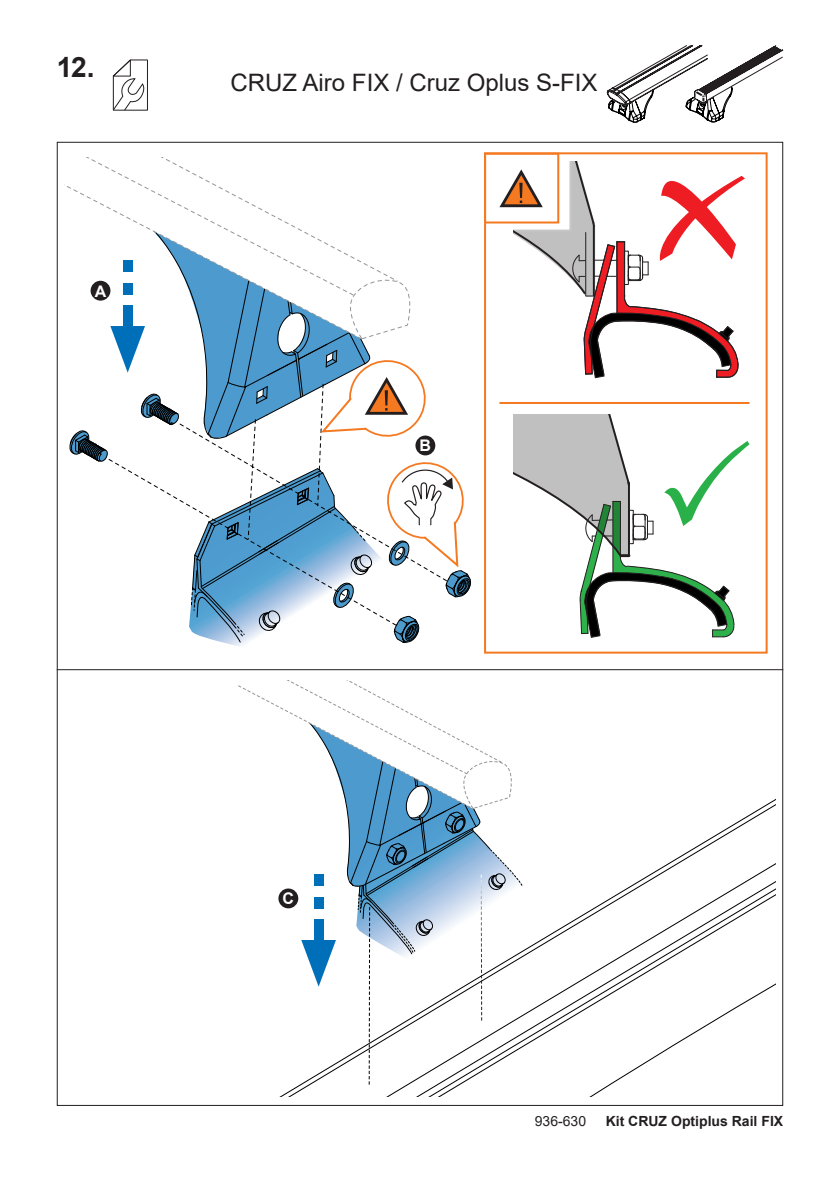
<style>
.page{position:relative;width:840px;height:1191px;background:#fff}
.page>*{position:absolute;margin:0;border:0;box-sizing:border-box;transform-origin:0 0}
.textos_medianos_14p{font:700 28px "Arial";color:#231f20}
.textos_pequeños_9p{font:24px "Arial";color:#231f20}
.numero_blanco_12p_en_circulo_negro{font:700 16px "Arial";color:#fff}
.t1{font:700 14px "Arial";color:#231f20}
.t2{font:14px "Arial";color:#231f20}
</style>
<div class="page">
<svg style="left:281px;top:800px;width:493px;height:296px"></svg>
<svg style="left:238px;top:680px;width:285px;height:404px"></svg>
<div style="left:313px;top:897px;width:10px;height:11px;background:#006fba"></div>
<div style="left:313px;top:919px;width:10px;height:25px;background:#006fba"></div>
<svg style="left:112px;top:59px;width:36px;height:52px"></svg>
<svg style="left:606px;top:45px;width:177px;height:78px"></svg>
<hr style="left:57px;top:669px;width:725px;height:1px;background:#231f20">
<div style="left:278px;top:888px;width:20px;height:20px;background:#231f20;border-radius:50%"></div>
<div style="left:484px;top:152px;width:283px;height:501px;border:2px solid #f47921"></div>
<div style="left:484px;top:153px;width:75px;height:70px;border:2px solid #f47921"></div>
<svg style="left:513px;top:414px;width:236px;height:224px"></svg>
<svg style="left:499px;top:161px;width:245px;height:218px"></svg>
<hr style="left:499px;top:402px;width:250px;height:2px;background:#f47921">
<svg style="left:69px;top:199px;width:402px;height:447px"></svg>
<p class="textos_medianos_14p" style="left:57px;top:48px;width:39px">12.</p>
<p class="numero_blanco_12p_en_circulo_negro" style="left:95px;top:280px;width:13px">A</p>
<p class="textos_pequeños_9p" style="left:230px;top:66px;width:368px">CRUZ Airo FIX / Cruz Oplus S-FIX</p>
<p class="numero_blanco_12p_en_circulo_negro" style="left:419px;top:434px;width:13px">B</p>
<p class="numero_blanco_12p_en_circulo_negro" style="left:282px;top:887px;width:13px">C</p>
<p class="t2" style="left:534px;top:1111px;width:53px">936-630</p>
<p class="t1" style="left:605px;top:1111px;width:179px">Kit CRUZ Optiplus Rail FIX</p>
</div>
